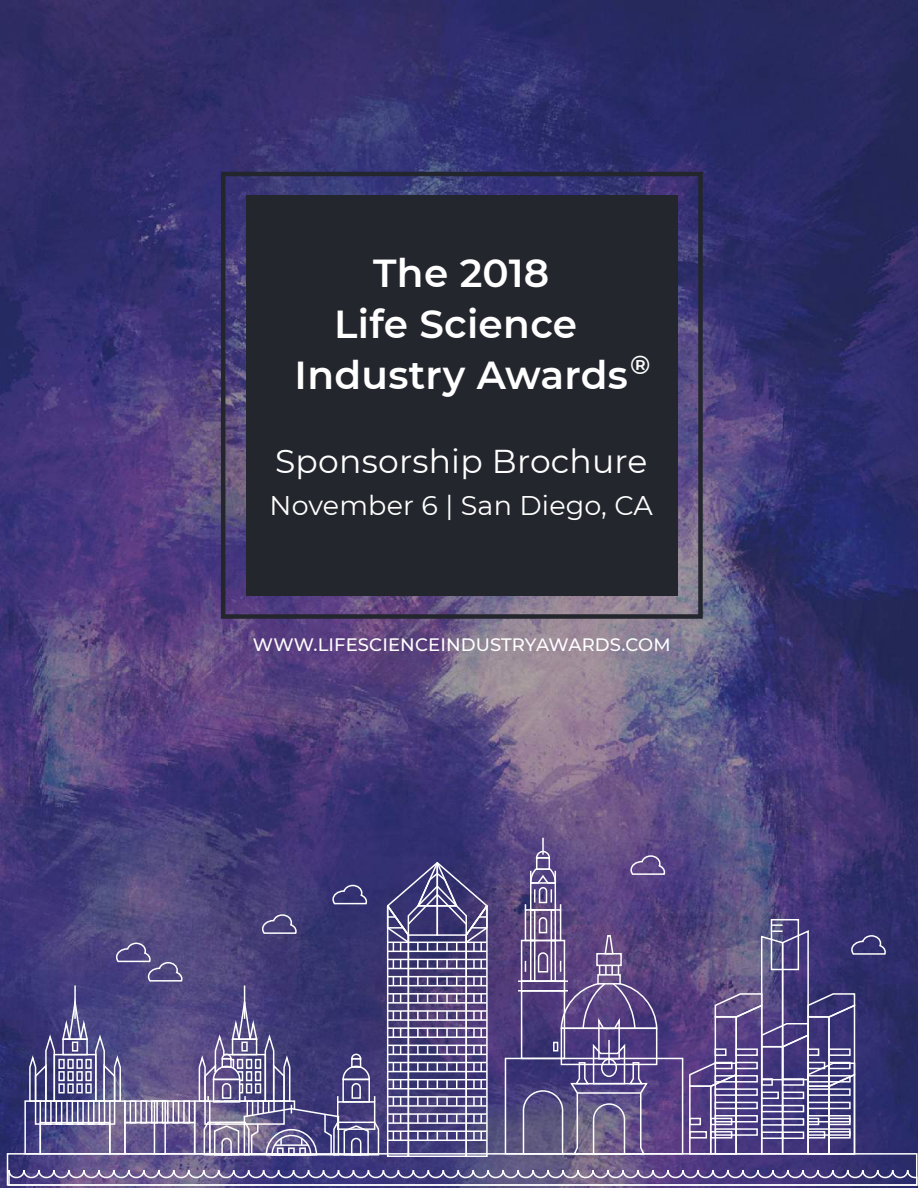
<style>
.page{position:relative;width:918px;height:1188px;background:#fff}
.page>*{position:absolute;margin:0;border:0;box-sizing:border-box;transform-origin:0 0}
.t1{font:600 39px/51px "Montserrat";letter-spacing:.005em;color:#fff;text-align:center}
.t2{font:33px "Montserrat";letter-spacing:.005em;color:#fff}
.t3{font:27px "Montserrat";letter-spacing:.005em;color:#fff}
.t4{font:600 25.5px "Montserrat";color:#fff}
.t5{font:500 18px "Montserrat";letter-spacing:.005em;color:#fff}
</style>
<div class="page">
<img style="left:0;top:0;width:918px;height:1188px">
<hr style="left:74px;top:985px;width:2px;height:34px;background:#fff">
<svg style="left:28px;top:992px;width:94px;height:108px;background:#5e5c90"></svg>
<div style="left:35px;top:1100px;width:80px;height:25px;border:2px solid #fff"></div>
<div style="left:45px;top:1100px;width:7px;height:25px;border:2px solid #fff"></div>
<div style="left:56px;top:1100px;width:6px;height:25px;border:2px solid #fff"></div>
<div style="left:66px;top:1100px;width:7px;height:25px;border:2px solid #fff"></div>
<div style="left:77px;top:1100px;width:7px;height:25px;border:2px solid #fff"></div>
<div style="left:88px;top:1100px;width:7px;height:25px;border:2px solid #fff"></div>
<div style="left:98px;top:1100px;width:7px;height:25px;border:2px solid #fff"></div>
<div style="left:24px;top:1100px;width:17px;height:55px;border:2px solid #fff"></div>
<div style="left:109px;top:1100px;width:17px;height:55px;border:2px solid #fff"></div>
<div style="left:40px;top:1122px;width:71px;height:33px;border:2px solid #fff"></div>
<hr style="left:244px;top:985px;width:1px;height:34px;background:#fff">
<div style="left:194px;top:1100px;width:17px;height:55px;border:2px solid #fff"></div>
<div style="left:124px;top:1122px;width:71px;height:33px;border:2px solid #fff"></div>
<div style="left:124px;top:1100px;width:71px;height:23px;border:2px solid #fff"></div>
<div style="left:130px;top:1100px;width:6px;height:24px;border:2px solid #fff"></div>
<div style="left:140px;top:1100px;width:7px;height:24px;border:2px solid #fff"></div>
<div style="left:151px;top:1100px;width:7px;height:24px;border:2px solid #fff"></div>
<div style="left:162px;top:1100px;width:7px;height:24px;border:2px solid #fff"></div>
<div style="left:172px;top:1100px;width:7px;height:24px;border:2px solid #fff"></div>
<div style="left:183px;top:1100px;width:7px;height:24px;border:2px solid #fff"></div>
<div style="left:154px;top:1100px;width:12px;height:55px;border:2px solid #fff"></div>
<div style="left:771px;top:919px;width:28px;height:51px;border:2px solid #fff"></div>
<svg style="left:386px;top:856px;width:103px;height:302px;background:#6c6693"></svg>
<svg style="left:198px;top:992px;width:182px;height:161px;background:#605a8c"></svg>
<hr style="left:518px;top:980px;width:50px;height:2px;background:#fff">
<hr style="left:518px;top:990px;width:50px;height:2px;background:#fff">
<div style="left:505px;top:1058px;width:178px;height:97px;border:2px solid #fff"></div>
<svg style="left:522px;top:838px;width:144px;height:315px;background:#66558b"></svg>
<div style="left:601px;top:1058px;width:16px;height:19px;border:2px solid #fff;border-radius:50%"></div>
<svg style="left:115px;top:942px;width:68px;height:41px;background:#5e568c"></svg>
<svg style="left:688px;top:924px;width:199px;height:229px;background:#5e558c"></svg>
<div style="left:7px;top:1153px;width:910px;height:33px;border:2px solid #fff"></div>
<svg style="left:7px;top:1169px;width:911px;height:17px"></svg>
<svg style="left:261px;top:914px;width:36px;height:21px"></svg>
<svg style="left:332px;top:884px;width:36px;height:22px"></svg>
<div style="left:246px;top:195px;width:432px;height:401px;background:#23262d"></div>
<div style="left:221px;top:172px;width:482px;height:447px;border:4px solid #23262d"></div>
<h1 class="t1" style="left:295px;top:246px;width:335px">The 2018<br>Life Science<br>Industry Awards</h1>
<h3 class="t4" style="left:630px;top:346px;width:22px">®</h3>
<h2 class="t2" style="left:275px;top:438px;width:374px">Sponsorship Brochure</h2>
<h3 class="t3" style="left:270px;top:487px;width:385px">November 6 | San Diego, CA</h3>
<p class="t5" style="left:253px;top:632px;width:419px">WWW.LIFESCIENCEINDUSTRYAWARDS.COM</p>
</div>
